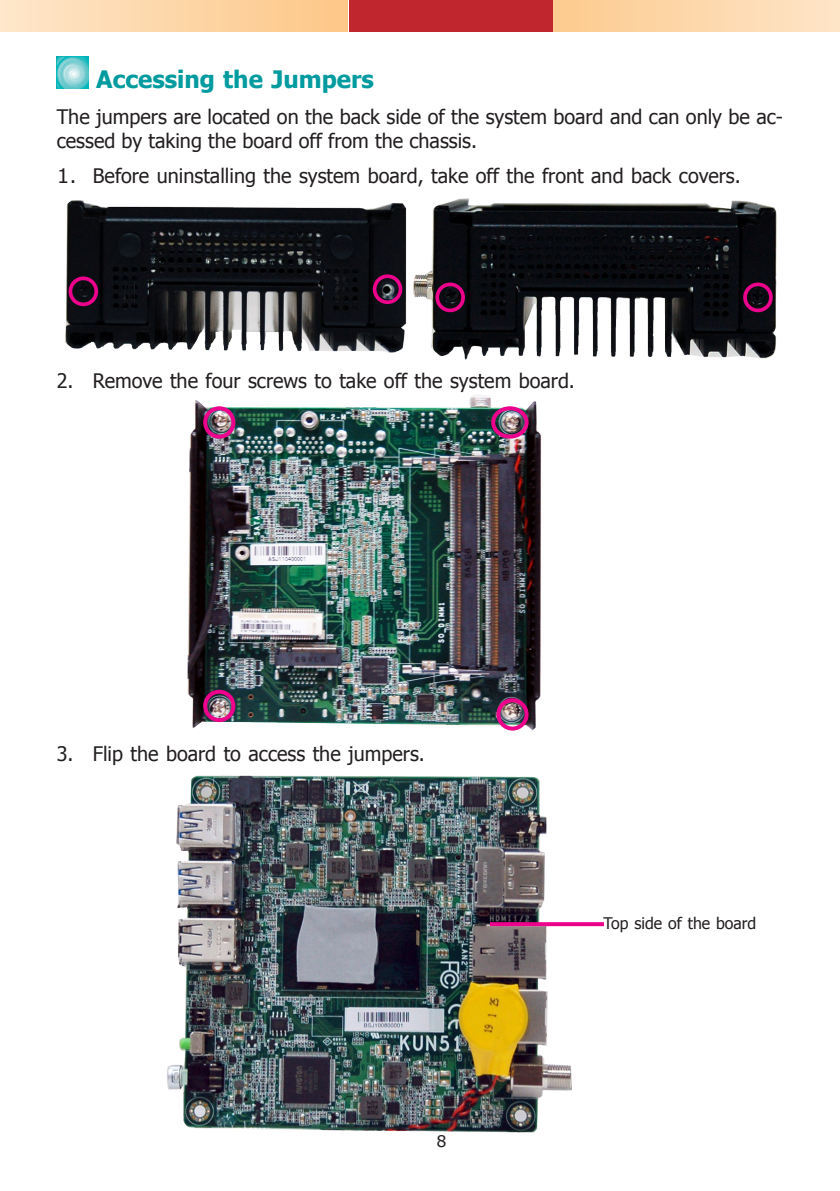
<style>
.page{position:relative;width:840px;height:1191px;background:#fff}
.page>*{position:absolute;margin:0;border:0;box-sizing:border-box;transform-origin:0 0}
.Subheading_1{font:700 24px "Tahoma";color:#009b9e}
.Body_Text{font:20px/24px "Tahoma";color:#231f20}
.Body_Text-2{font:16px "Tahoma";color:#231f20}
.t1{font:16px "Verdana";color:#231f20}
.s1{font-family:"Verdana"}
</style>
<div class="page">
<div style="left:347px;top:0;width:206px;height:32px;background:#c0262d"></div>
<div style="left:553px;top:0;width:286px;height:32px;background:linear-gradient(to right,#fdca8e,#fee5c8)"></div>
<div style="left:0;top:0;width:347px;height:32px;background:linear-gradient(to right,#fee6cb,#fdc787)"></div>
<svg style="left:57px;top:57px;width:32px;height:32px"></svg>
<img style="left:65px;top:200px;width:342px;height:152px">
<div style="left:372px;top:274px;width:30px;height:30px;border:4px solid #ed028c;border-radius:50%"></div>
<div style="left:68px;top:276px;width:30px;height:30px;border:4px solid #ed028c;border-radius:50%"></div>
<img style="left:413px;top:198px;width:364px;height:162px">
<div style="left:435px;top:282px;width:29px;height:30px;border:4px solid #ed028c;border-radius:50%"></div>
<div style="left:742px;top:282px;width:30px;height:30px;border:4px solid #ed028c;border-radius:50%"></div>
<img style="left:187px;top:394px;width:354px;height:337px">
<div style="left:203px;top:406px;width:32px;height:32px;border:4px solid #ed028c;border-radius:50%"></div>
<div style="left:203px;top:689px;width:32px;height:33px;border:4px solid #ed028c;border-radius:50%"></div>
<div style="left:491px;top:406px;width:37px;height:32px;border:4px solid #ed028c;border-radius:50%"></div>
<div style="left:496px;top:698px;width:32px;height:32px;border:4px solid #ed028c;border-radius:50%"></div>
<img style="left:167px;top:776px;width:403px;height:357px">
<svg style="left:489px;top:922px;width:114px;height:4px"></svg>
<p class="Subheading_1" style="left:96px;top:62px;width:279px">Accessing the Jumpers</p>
<p class="Body_Text" style="left:57px;top:104px;width:727px">The jumpers are located on the back side of the system board and can only be ac&shy;cessed by taking the board off from the chassis.</p>
<p class="Body_Text" style="left:57px;top:163px;width:685px"><span class="s1">1.</span> Before uninstalling the system board, take off the front and back covers.</p>
<p class="Body_Text" style="left:57px;top:368px;width:519px">2. Remove the four screws to take off the system board.</p>
<p class="Body_Text" style="left:57px;top:741px;width:369px">3. Flip the board to access the jumpers.</p>
<p class="t1" style="left:436px;top:1129px;width:12px">8</p>
<p class="Body_Text-2" style="left:603px;top:912px;width:154px">Top side of the board</p>
</div>
